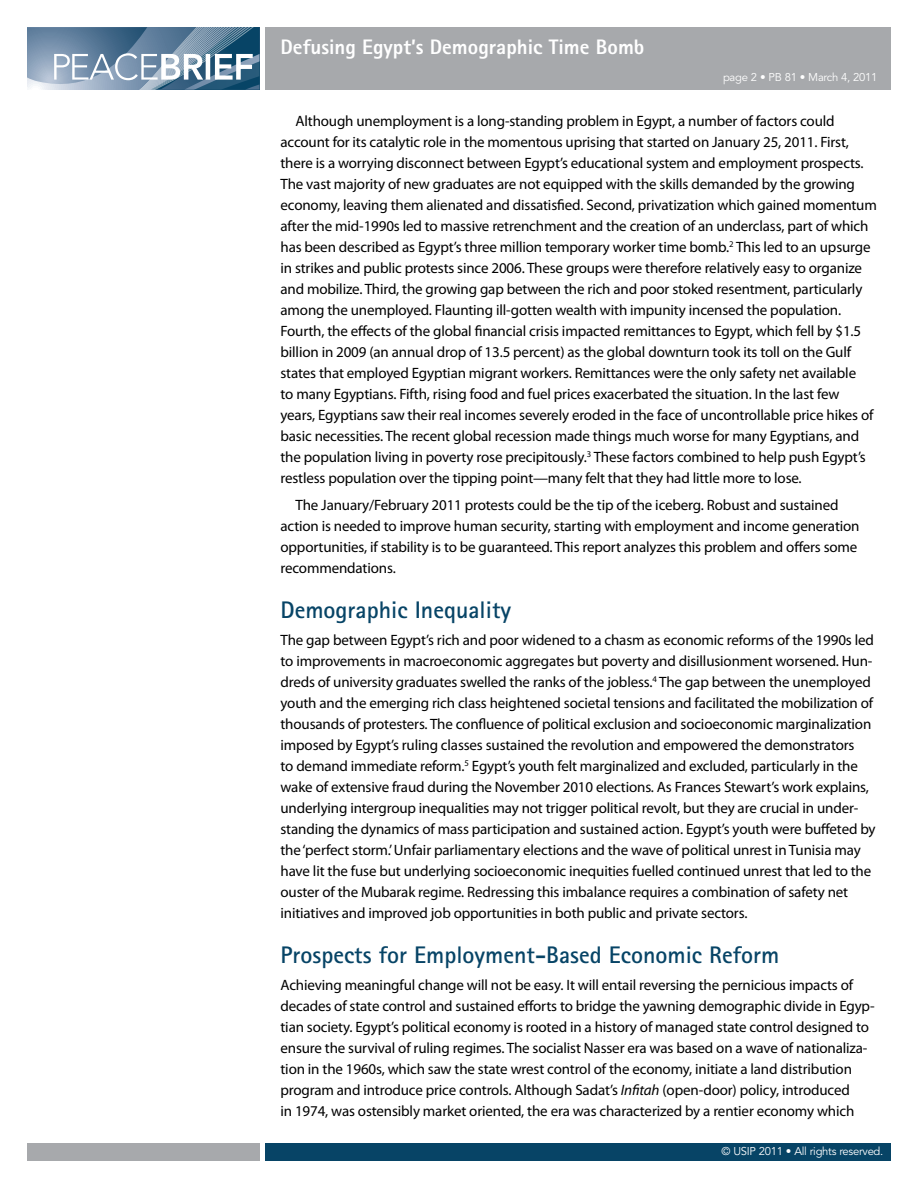
<style>
.page{position:relative;width:918px;height:1188px;background:#fff}
.page>*{position:absolute;margin:0;border:0;box-sizing:border-box;transform-origin:0 0}
.t1{font:700 24px "Rotis Sans Serif";color:#074466}
.t2{font:800 21px "Rotis Sans Serif";color:#fff}
.t3{font:15px/21px "Myriad Pro";letter-spacing:-.01em;color:#000}
.t4{font:11.25px "Avenir LT Std";letter-spacing:-.025em;color:#fff}
.s1{font-style:italic}
</style>
<div class="page">
<div style="left:265px;top:1143px;width:626px;height:18px;background:#074466"></div>
<div style="left:27px;top:1143px;width:233px;height:18px;background:#a7a9ac"></div>
<div style="left:265px;top:27px;width:626px;height:63px;background:#a7a9ac"></div>
<svg style="left:27px;top:27px;width:233px;height:63px;background:#7994ac"></svg>
<h2 class="t2" style="left:280px;top:34px;width:365px">Defusing Egypt’s Demographic Time Bomb</h2>
<p class="t4" style="left:723px;top:71px;width:156px">page 2 • PB 81 • March 4, 2011</p>
<p class="t3" style="left:280px;top:110px;width:598px;text-indent:15px">Although unemployment is a long-standing problem in Egypt, a number of factors could account for its catalytic role in the momentous uprising that started on January 25, 2011. First, there is a worrying disconnect between Egypt’s educational system and employment prospects.<br>The vast majority of new graduates are not equipped with the skills demanded by the growing economy, leaving them alienated and dissatisfied. Second, privatization which gained momentum after the mid-1990s led to massive retrenchment and the creation of an underclass, part of which has been described as Egypt’s three million temporary worker time bomb.<sup>2</sup> This led to an upsurge in strikes and public protests since 2006. These groups were therefore relatively easy to organize and mobilize. Third, the growing gap between the rich and poor stoked resentment, particularly among the unemployed. Flaunting ill-gotten wealth with impunity incensed the population.<br>Fourth, the effects of the global financial crisis impacted remittances to Egypt, which fell by $1.5 billion in 2009 (an annual drop of 13.5 percent) as the global downturn took its toll on the Gulf states that employed Egyptian migrant workers. Remittances were the only safety net available<br>to many Egyptians. Fifth, rising food and fuel prices exacerbated the situation. In the last few years, Egyptians saw their real incomes severely eroded in the face of uncontrollable price hikes of basic necessities. The recent global recession made things much worse for many Egyptians, and the population living in poverty rose precipitously.<sup>3</sup> These factors combined to help push Egypt’s restless population over the tipping point—many felt that they had little more to lose.</p>
<p class="t3" style="left:280px;top:494px;width:581px;text-indent:15px">The January/February 2011 protests could be the tip of the iceberg. Robust and sustained action is needed to improve human security, starting with employment and income generation opportunities, if stability is to be guaranteed. This report analyzes this problem and offers some recommendations.</p>
<h1 class="t1" style="left:280px;top:595px;width:232px">Demographic Inequality</h1>
<p class="t3" style="left:280px;top:629px;width:597px">The gap between Egypt’s rich and poor widened to a chasm as economic reforms of the 1990s led to improvements in macroeconomic aggregates but poverty and disillusionment worsened. Hun&shy;dreds of university graduates swelled the ranks of the jobless.<sup>4</sup> The gap between the unemployed youth and the emerging rich class heightened societal tensions and facilitated the mobilization of thousands of protesters. The confluence of political exclusion and socioeconomic marginalization imposed by Egypt’s ruling classes sustained the revolution and empowered the demonstrators<br>to demand immediate reform.<sup>5</sup> Egypt’s youth felt marginalized and excluded, particularly in the wake of extensive fraud during the November 2010 elections. As Frances Stewart’s work explains, underlying intergroup inequalities may not trigger political revolt, but they are crucial in under&shy;standing the dynamics of mass participation and sustained action. Egypt’s youth were buffeted by the ‘perfect storm.’ Unfair parliamentary elections and the wave of political unrest in Tunisia may have lit the fuse but underlying socioeconomic inequities fuelled continued unrest that led to the ouster of the Mubarak regime. Redressing this imbalance requires a combination of safety net initiatives and improved job opportunities in both public and private sectors.</p>
<h1 class="t1" style="left:280px;top:940px;width:500px">Prospects for Employment-Based Economic Reform</h1>
<p class="t3" style="left:280px;top:974px;width:596px">Achieving meaningful change will not be easy. It will entail reversing the pernicious impacts of decades of state control and sustained efforts to bridge the yawning demographic divide in Egyp&shy;tian society. Egypt’s political economy is rooted in a history of managed state control designed to ensure the survival of ruling regimes. The socialist Nasser era was based on a wave of nationaliza&shy;tion in the 1960s, which saw the state wrest control of the economy, initiate a land distribution program and introduce price controls. Although Sadat’s <span class="s1">Infitah</span> (open-door) policy, introduced<br>in 1974, was ostensibly market oriented, the era was characterized by a rentier economy which</p>
<p class="t4" style="left:722px;top:1145px;width:163px">© USIP 2011 • All rights reserved.</p>
</div>
